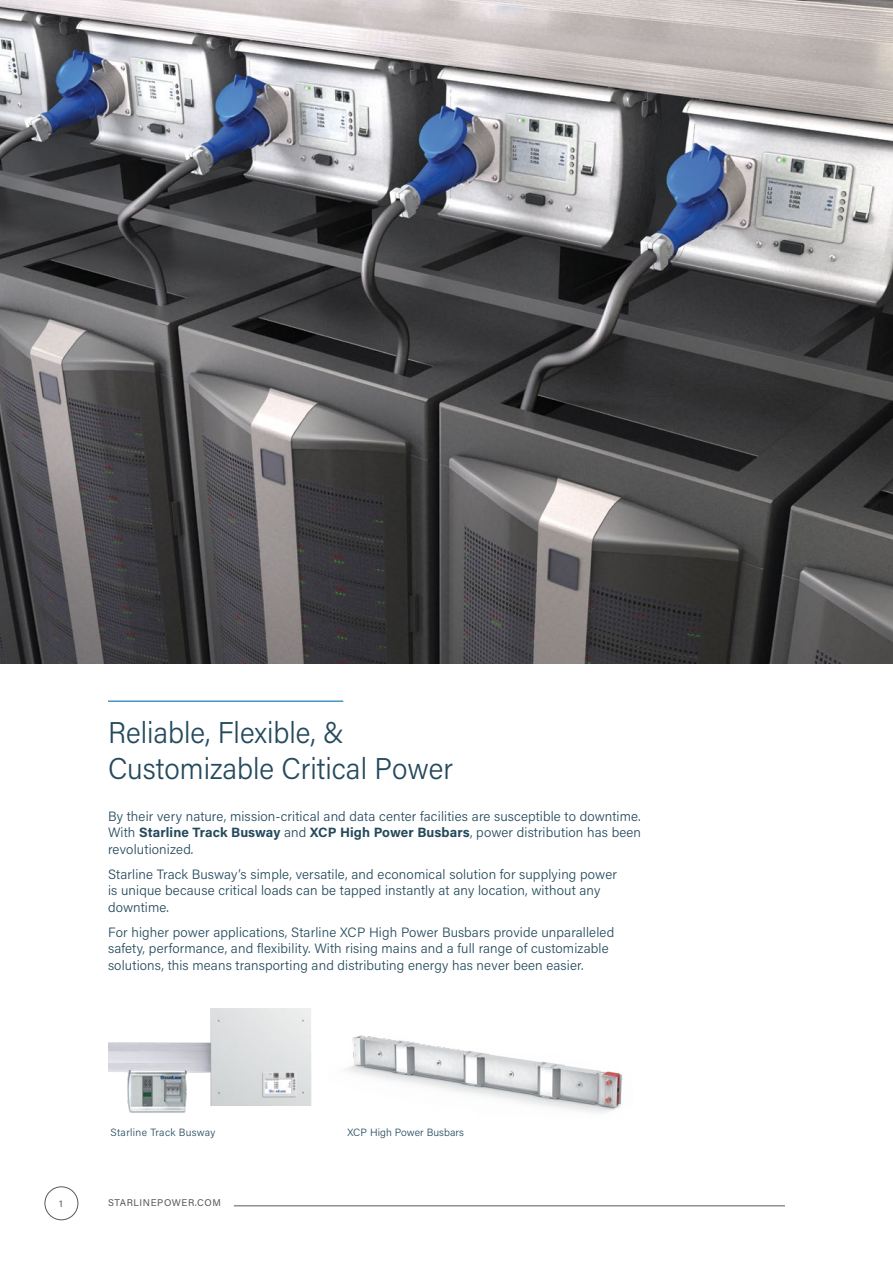
<style>
.page{position:relative;width:893px;height:1263px;background:#fff}
.page>*{position:absolute;margin:0;border:0;box-sizing:border-box;transform-origin:0 0}
.t1{font:300 30px/36px "Acumin Pro";color:#254a5d;scale:.95 1}
.t2{font:300 13.5px/16.5px "Acumin Pro";letter-spacing:.01em;color:#254a5d}
.t3{font:300 10.5px "Acumin Pro";letter-spacing:.015em;color:#254a5d}
.t4{font:9.75px "Acumin Pro";letter-spacing:.06em;color:#58595b}
.s1{font-weight:700}
</style>
<div class="page">
<hr style="left:234px;top:1205px;width:551px;height:1px;background:#58595b">
<div style="left:45px;top:1186px;width:33px;height:34px;border:1px solid #58595b;border-radius:50%"></div>
<hr style="left:108px;top:701px;width:235px;height:1px;background:#4698ca">
<img style="left:108px;top:1008px;width:204px;height:97px">
<img style="left:121px;top:1070px;width:73px;height:43px">
<img style="left:346px;top:1035px;width:277px;height:78px">
<img style="left:0;top:0;width:893px;height:663px">
<h1 class="t1" style="left:108px;top:713px;width:365px">Reliable, Flexible, &amp;<br>Customizable Critical Power</h1>
<p class="t2" style="left:108px;top:807px;width:535px;text-align:justify">By their very nature, mission-critical and data center facilities are susceptible to downtime.<br>With <span class="s1">Starline Track Busway</span> and <span class="s1">XCP High Power Busbars</span>, power distribution has been revolutionized.</p>
<p class="t2" style="left:108px;top:865px;width:511px">Starline Track Busway’s simple, versatile, and economical solution for supplying power is unique because critical loads can be tapped instantly at any location, without any downtime.</p>
<p class="t2" style="left:108px;top:923px;width:508px">For higher power applications, Starline XCP High Power Busbars provide unparalleled safety, performance, and flexibility. With rising mains and a full range of customizable solutions, this means transporting and distributing energy has never been easier.</p>
<p class="t3" style="left:111px;top:1125px;width:106px">Starline Track Busway</p>
<p class="t3" style="left:347px;top:1125px;width:118px">XCP High Power Busbars</p>
<p class="t4" style="left:59px;top:1197px;width:5px">1</p>
<p class="t4" style="left:108px;top:1196px;width:114px">STARLINEPOWER.COM</p>
</div>
